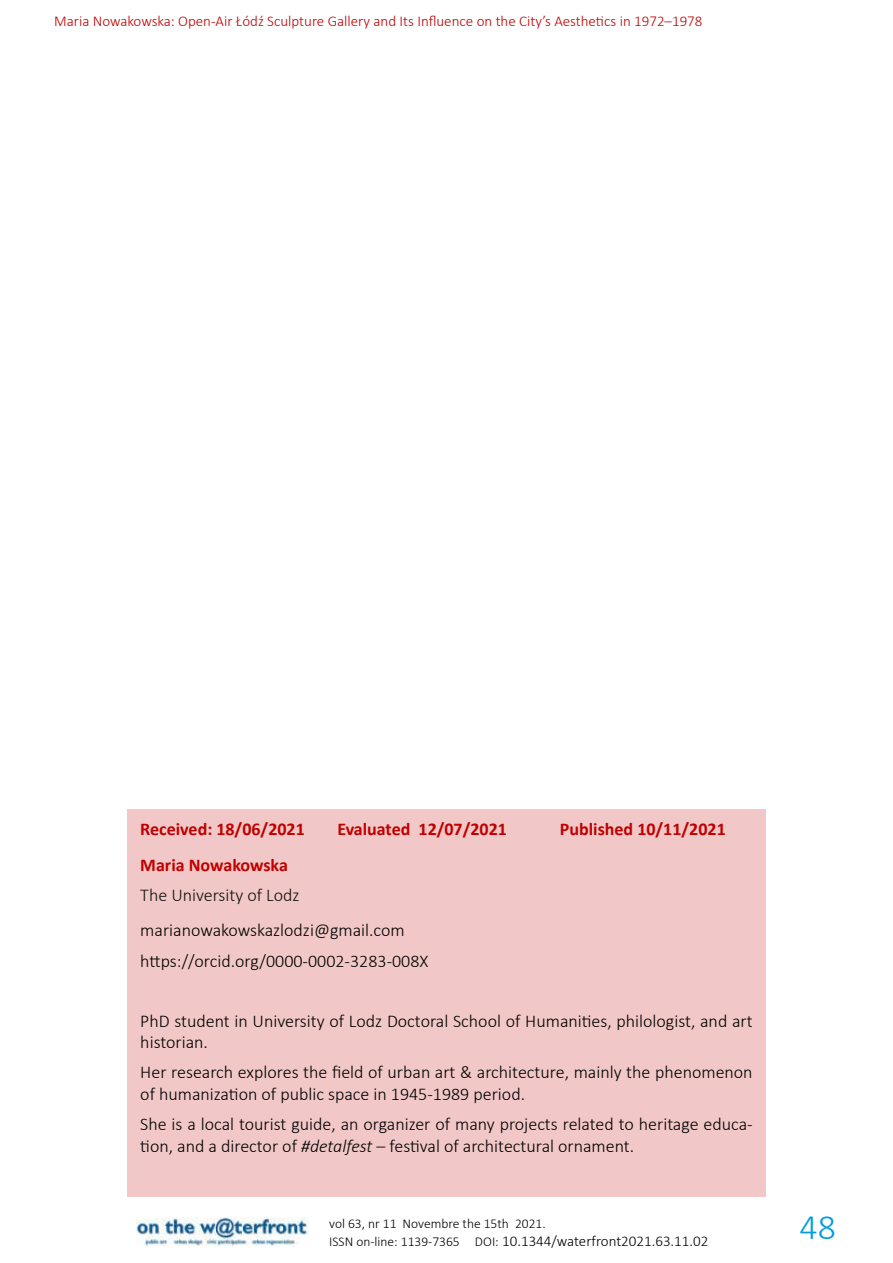
<style>
.page{position:relative;width:893px;height:1263px;background:#fff}
.page>*{position:absolute;margin:0;border:0;box-sizing:border-box;transform-origin:0 0}
.t1{font:300 36px "Calibri";color:#009ee0}
.t2{font:300 18px/21.6px "Calibri";color:#000}
.t3{font:700 18px "Calibri";color:#c00000}
.t4{font:300 18px "Calibri";color:#111}
.t5{font:300 15px "Calibri";color:#c00000}
.t6{font:300 15px "Calibri";color:#000}
.t7{font:300 13.5px "Calibri";color:#000}
.s1{font-style:italic}
.s2{font-size:13.5px}
</style>
<div class="page">
<img style="left:136px;top:1218px;width:173px;height:29px">
<div style="left:127px;top:809px;width:639px;height:387px;background:#f1c7c7"></div>
<p class="t5" style="left:54px;top:12px;width:650px">Maria Nowakowska: Open-Air Łódź Sculpture Gallery and Its Influence on the City’s Aesthetics in 1972–1978</p>
<p class="t3" style="left:140px;top:816px;width:166px">Received: 18/06/2021</p>
<p class="t3" style="left:337px;top:816px;width:171px">Evaluated 12/07/2021</p>
<p class="t3" style="left:560px;top:816px;width:167px">Published 10/11/2021</p>
<p class="t3" style="left:140px;top:852px;width:149px">Maria Nowakowska</p>
<p class="t4" style="left:140px;top:884px;width:161px">The University of Lodz</p>
<p class="t2" style="left:140px;top:915px;width:290px;line-height:30.2px">marianowakowskazlodzi@gmail.com https://orcid.org/0000-0002-3283-008X</p>
<p class="t2" style="left:140px;top:1010px;width:614px">PhD student in University of Lodz Doctoral School of Humanities, philologist, and art historian.</p>
<p class="t2" style="left:140px;top:1061px;width:614px">Her research explores the field of urban art &amp; architecture, mainly the phenomenon of humanization of public space in 1945-1989 period.</p>
<p class="t2" style="left:140px;top:1113px;width:614px">She is a local tourist guide, an organizer of many projects related to heritage educa&shy;tion, and a director of <span class="s1">#detalfest</span> – festival of architectural ornament.</p>
<p class="t7" style="left:329px;top:1215px;width:218px">vol 63, nr 11 Novembre the 15th 2021.</p>
<p class="t6" style="left:329px;top:1232px;width:381px"><span class="s2">ISSN on-line: 1139-7365 DOI:</span> 10.1344/waterfront2021.63.11.02</p>
<h1 class="t1" style="left:799px;top:1205px;width:38px">48</h1>
</div>
